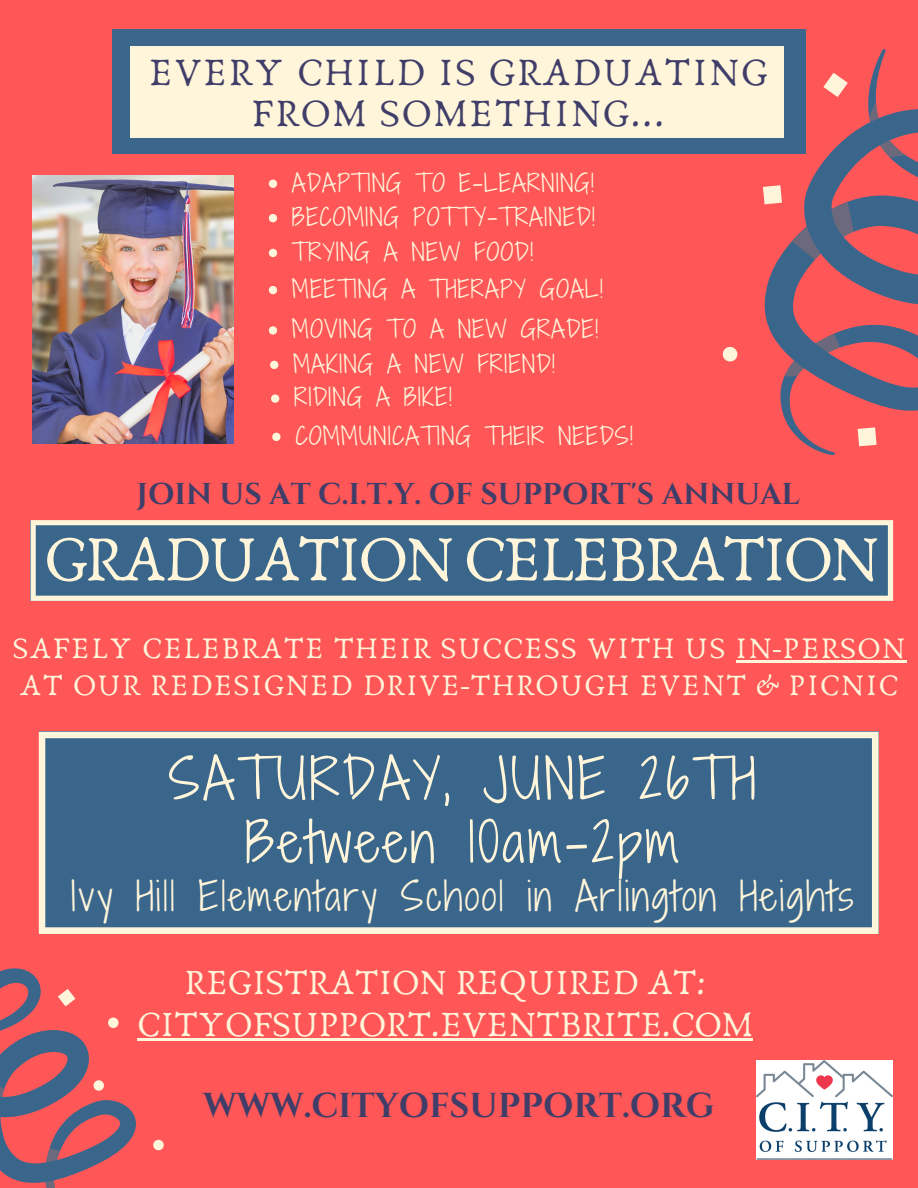
<style>
.page{position:relative;width:918px;height:1188px;background:#ff5757}
.page>*{position:absolute;margin:0;border:0;box-sizing:border-box;transform-origin:0 0}
.t1{font:66.45px "Anaktoria";letter-spacing:-.05em;color:#fef5da}
.t2{font:53.25px "Shadows Into Light Two";letter-spacing:.06em;color:#fef5da}
.t3{font:40.2px/41.1px "Anaktoria";letter-spacing:.045em;color:#403e69;text-align:center}
.t4{font:38.25px "Shadows Into Light Two";letter-spacing:.06em;color:#fef5da}
.t5{font:36.75px/42.2px "Anaktoria";color:#fef5da;text-align:center}
.t6{font:700 34.5px "Cinzel";color:#403e69}
.t7{font:31.05px/37.2px "Anaktoria";letter-spacing:.045em;color:#fef5da}
.t8{font:700 30px "Cinzel";color:#403e69}
.t9{font:23.4px "Shadows Into Light Two";letter-spacing:.045em;color:#fef5da}
</style>
<div class="page">
<svg style="left:0;top:968px;width:165px;height:220px"></svg>
<svg style="left:722px;top:49px;width:196px;height:407px"></svg>
<svg style="left:864px;top:101px;width:22px;height:24px"></svg>
<svg style="left:877px;top:137px;width:30px;height:27px"></svg>
<svg style="left:815px;top:328px;width:30px;height:29px"></svg>
<svg style="left:783px;top:360px;width:21px;height:23px"></svg>
<svg style="left:791px;top:197px;width:75px;height:64px"></svg>
<img style="left:757px;top:1061px;width:136px;height:99px">
<svg style="left:31px;top:520px;width:862px;height:81px;background:#557996"></svg>
<img style="left:32px;top:176px;width:202px;height:267px">
<svg style="left:39px;top:732px;width:840px;height:202px;background:#4f7594"></svg>
<hr style="left:736px;top:660px;width:171px;height:2px;background:#fef5da">
<div style="left:112px;top:30px;width:694px;height:124px;background:#3a668c"></div>
<div style="left:130px;top:46px;width:654px;height:92px;background:#fef5da"></div>
<hr style="left:138px;top:1039px;width:615px;height:2px;background:#fef5da">
<svg style="left:269px;top:286px;width:8px;height:8px"></svg>
<svg style="left:269px;top:214px;width:8px;height:8px"></svg>
<svg style="left:269px;top:326px;width:8px;height:9px"></svg>
<svg style="left:269px;top:249px;width:8px;height:8px"></svg>
<svg style="left:270px;top:361px;width:8px;height:8px"></svg>
<svg style="left:271px;top:394px;width:8px;height:9px"></svg>
<svg style="left:272px;top:433px;width:9px;height:8px"></svg>
<svg style="left:269px;top:180px;width:8px;height:8px"></svg>
<p class="t3" style="left:149px;top:53px;width:620px">EVERY CHILD IS GRADUATING<br>FROM SOMETHING...</p>
<p class="t9" style="left:292px;top:165px;width:304px">ADAPTING TO E-LEARNING!</p>
<p class="t9" style="left:292px;top:200px;width:305px">BECOMING POTTY-TRAINED!</p>
<p class="t9" style="left:292px;top:235px;width:243px">TRYING A NEW FOOD!</p>
<p class="t9" style="left:292px;top:272px;width:313px">MEETING A THERAPY GOAL!</p>
<p class="t9" style="left:292px;top:312px;width:308px">MOVING TO A NEW GRADE!</p>
<p class="t9" style="left:293px;top:347px;width:263px">MAKING A NEW FRIEND!</p>
<p class="t9" style="left:294px;top:380px;width:159px">RIDING A BIKE!</p>
<p class="t9" style="left:295px;top:419px;width:339px">COMMUNICATING THEIR NEEDS!</p>
<p class="t8" style="left:137px;top:475px;width:665px">JOIN US AT C.I.T.Y. OF SUPPORT'S ANNUAL</p>
<p class="t1" style="left:44px;top:518px;width:837px">GRADUATION CELEBRATION</p>
<p class="t7" style="left:13px;top:630px;width:894px">SAFELY CELEBRATE THEIR SUCCESS WITH US IN-PERSON<br>AT OUR REDESIGNED DRIVE-THROUGH EVENT &amp; PICNIC</p>
<p class="t2" style="left:168px;top:740px;width:588px">SATURDAY, JUNE 26TH</p>
<p class="t2" style="left:245px;top:803px;width:435px">Between 10am-2pm</p>
<p class="t4" style="left:71px;top:868px;width:785px">Ivy Hill Elementary School in Arlington Heights</p>
<p class="t5" style="left:138px;top:962px;width:617px">REGISTRATION REQUIRED AT:<br>CITYOFSUPPORT.EVENTBRITE.COM</p>
<p class="t6" style="left:203px;top:1084px;width:513px">WWW.CITYOFSUPPORT.ORG</p>
</div>
